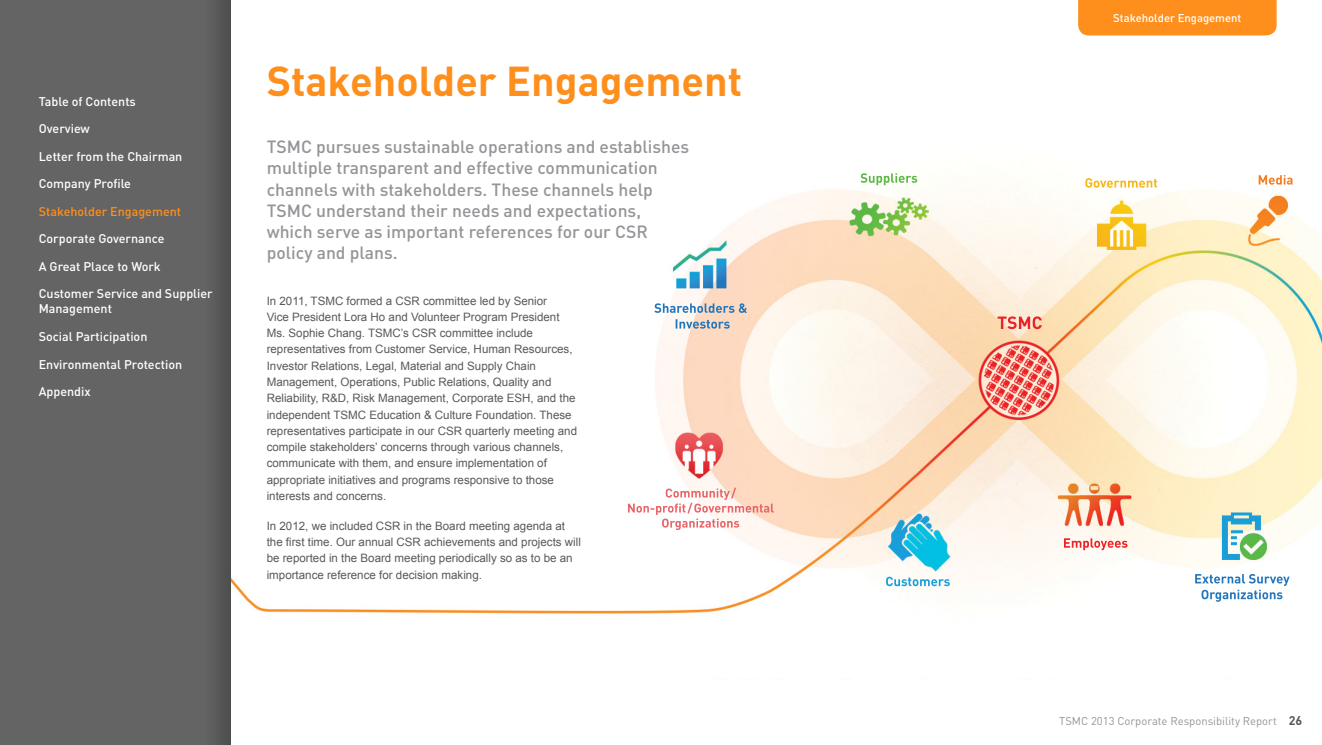
<style>
.page{position:relative;width:1322px;height:745px;background:#fff}
.page>*{position:absolute;margin:0;border:0;box-sizing:border-box;transform-origin:0 0}
.t1{font:700 41.25px "DIN Pro";color:#ff8f1d}
.t2{font:500 17.5px/21px "DIN Pro";color:#939598}
.t3{font:500 12.5px/15px "DIN Pro";color:#fff}
.t4{font:500 12.5px "DIN Pro";color:#ff8f1d}
.t5{font:11.5px/16.2px "Arial";color:#58595b}
.t6{font:11.25px "DIN Pro";color:#939598}
.t7{font:500 11.25px "DIN Pro";color:#fff}
.s1{font-weight:700;font-size:12.5px;color:#58595b}
</style>
<div class="page">
<div style="left:0;top:0;width:230px;height:744px;background:#646464"></div>
<div style="left:1078px;top:0;width:198px;height:35px;background:#ff8f1d"></div>
<img style="left:232px;top:173px;width:1090px;height:441px">
<img style="left:980px;top:341px;width:77px;height:77px;border-radius:39px">
<p class="t3" style="left:39px;top:93px;width:99px">Table of Contents</p>
<p class="t3" style="left:39px;top:121px;width:53px">Overview</p>
<p class="t3" style="left:39px;top:148px;width:145px">Letter from the Chairman</p>
<p class="t3" style="left:39px;top:176px;width:94px">Company Profile</p>
<p class="t4" style="left:39px;top:203px;width:144px">Stakeholder Engagement</p>
<p class="t3" style="left:39px;top:231px;width:127px">Corporate Governance</p>
<p class="t3" style="left:39px;top:258px;width:123px">A Great Place to Work</p>
<p class="t3" style="left:39px;top:286px;width:175px">Customer Service and Supplier<br>Management</p>
<p class="t3" style="left:39px;top:328px;width:110px">Social Participation</p>
<p class="t3" style="left:39px;top:356px;width:145px">Environmental Protection</p>
<p class="t3" style="left:39px;top:383px;width:53px">Appendix</p>
<h1 class="t1" style="left:267px;top:53px;width:477px">Stakeholder Engagement</h1>
<p class="t2" style="left:267px;top:136px;width:424px">TSMC pursues sustainable operations and establishes multiple transparent and effective communication channels with stakeholders. These channels help TSMC understand their needs and expectations, which serve as important references for our CSR policy and plans.</p>
<p class="t5" style="left:267px;top:292px;width:312px">In 2011, TSMC formed a CSR committee led by Senior<br>Vice President Lora Ho and Volunteer Program President Ms. Sophie Chang. TSMC’s CSR committee include representatives from Customer Service, Human Resources, Investor Relations, Legal, Material and Supply Chain Management, Operations, Public Relations, Quality and Reliability, R&amp;D, Risk Management, Corporate ESH, and the independent TSMC Education &amp; Culture Foundation. These representatives participate in our CSR quarterly meeting and compile stakeholders’ concerns through various channels, communicate with them, and ensure implementation of appropriate initiatives and programs responsive to those interests and concerns.</p>
<p class="t5" style="left:267px;top:517px;width:316px">In 2012, we included CSR in the Board meeting agenda at the first time. Our annual CSR achievements and projects will be reported in the Board meeting periodically so as to be an importance reference for decision making.</p>
<p class="t7" style="left:1113px;top:10px;width:130px">Stakeholder Engagement</p>
<p class="t6" style="left:1059px;top:712px;width:245px">TSMC 2013 Corporate Responsibility Report <span class="s1">26</span></p>
</div>
